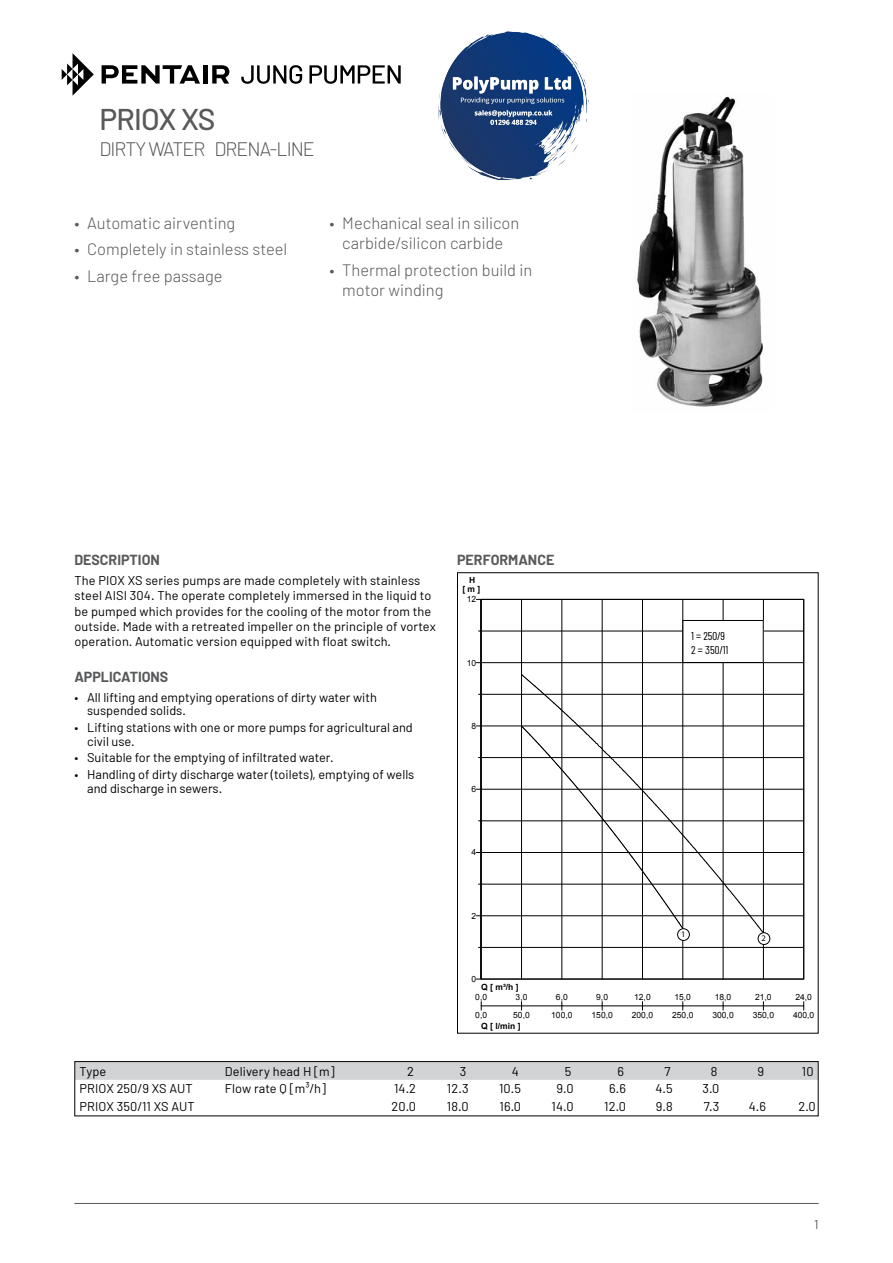
<style>
.page{position:relative;width:893px;height:1263px;background:#fff}
.page>*{position:absolute;margin:0;border:0;box-sizing:border-box;transform-origin:0 0}
.t1{font:500 30px "Barlow";letter-spacing:-.025em;color:#58595b}
.t2{font:300 19.5px "Barlow";letter-spacing:-.05em;color:#58595b}
.t3{font:300 16.5px/20.2px "Barlow";color:#58595b;text-align:center}
.t4{font:700 14.25px "Barlow";color:#58595b}
.t5{font:12.75px/15.3px "Barlow";letter-spacing:.005em;color:#000}
.t6{font:12.75px "Barlow";color:#58595b}
.t7{font:11.4px/13.6px "Barlow Condensed";color:#000}
.t8{font:8.55px "Arial";color:#000}
.t9{font:700 8.55px/9.8px "Arial";color:#000;text-align:center}
.t10{font:8.55px "Myriad Pro";color:#000}
.s1{font-weight:300}
</style>
<div class="page">
<hr style="left:74px;top:1203px;width:745px;height:1px;background:#58595b">
<img style="left:636px;top:96px;width:127px;height:311px">
<hr style="left:481px;top:1006px;width:323px;height:1px;background:#000">
<hr style="left:480px;top:599px;width:1px;height:380px;background:#000">
<hr style="left:521px;top:599px;width:1px;height:380px;background:#000">
<hr style="left:562px;top:599px;width:1px;height:380px;background:#000">
<hr style="left:602px;top:599px;width:1px;height:380px;background:#000">
<hr style="left:642px;top:599px;width:1px;height:380px;background:#000">
<hr style="left:682px;top:599px;width:1px;height:380px;background:#000">
<hr style="left:723px;top:599px;width:1px;height:380px;background:#000">
<hr style="left:763px;top:599px;width:1px;height:380px;background:#000">
<hr style="left:481px;top:979px;width:323px;height:1px;background:#000">
<hr style="left:481px;top:947px;width:323px;height:1px;background:#000">
<hr style="left:481px;top:915px;width:323px;height:1px;background:#000">
<hr style="left:481px;top:884px;width:323px;height:1px;background:#000">
<hr style="left:481px;top:852px;width:323px;height:1px;background:#000">
<hr style="left:481px;top:820px;width:323px;height:1px;background:#000">
<hr style="left:481px;top:789px;width:323px;height:1px;background:#000">
<hr style="left:481px;top:757px;width:323px;height:1px;background:#000">
<hr style="left:481px;top:726px;width:323px;height:1px;background:#000">
<hr style="left:481px;top:694px;width:323px;height:1px;background:#000">
<hr style="left:481px;top:662px;width:323px;height:1px;background:#000">
<hr style="left:481px;top:631px;width:323px;height:1px;background:#000">
<div style="left:481px;top:599px;width:323px;height:380px;border:1px solid #000"></div>
<svg style="left:520px;top:674px;width:245px;height:260px"></svg>
<div style="left:678px;top:929px;width:11px;height:11px;background:#fff;border-radius:50%"></div>
<div style="left:677px;top:928px;width:13px;height:13px;border:1px solid #000;border-radius:50%"></div>
<div style="left:758px;top:933px;width:12px;height:11px;background:#fff;border-radius:50%"></div>
<div style="left:758px;top:932px;width:12px;height:13px;border:1px solid #000;border-radius:50%"></div>
<div style="left:683px;top:620px;width:80px;height:42px;background:#fff"></div>
<div style="left:683px;top:620px;width:80px;height:43px;border:1px solid #000"></div>
<div style="left:76px;top:1063px;width:741px;height:17px;background:#d1d3d4"></div>
<div style="left:74px;top:1061px;width:745px;height:55px;border:1px solid #000"></div>
<svg style="left:241px;top:65px;width:61px;height:19px"></svg>
<svg style="left:309px;top:65px;width:92px;height:19px"></svg>
<svg style="left:62px;top:53px;width:32px;height:43px"></svg>
<svg style="left:102px;top:65px;width:98px;height:19px"></svg>
<hr style="left:203px;top:65px;width:4px;height:19px;background:#000">
<svg style="left:212px;top:65px;width:17px;height:19px"></svg>
<img style="left:439px;top:32px;width:150px;height:148px">
<h1 class="t1" style="left:99px;top:101px;width:118px">PRIOX XS</h1>
<h2 class="t2" style="left:99px;top:136px;width:217px">DIRTY WATER DRENA-LINE</h2>
<p class="t3" style="left:74px;top:213px;width:162px">• Automatic airventing</p>
<p class="t3" style="left:74px;top:239px;width:214px">• Completely in stainless steel</p>
<p class="t3" style="left:74px;top:265px;width:150px">• Large free passage</p>
<p class="t3" style="left:330px;top:213px;width:191px">• Mechanical seal in silicon carbide/silicon carbide</p>
<p class="t3" style="left:342px;top:259px;width:191px;text-align:left;text-indent:-13px">• Thermal protection build in motor winding</p>
<p class="t4" style="left:74px;top:551px;width:87px">DESCRIPTION</p>
<p class="t4" style="left:457px;top:551px;width:99px">PERFORMANCE</p>
<p class="t5" style="left:74px;top:572px;width:363px">The PIOX XS series pumps are made completely with stainless steel AISI 304. The operate completely immersed in the liquid to be pumped which provides for the cooling of the motor from the outside. Made with a retreated impeller on the principle of vortex operation. Automatic version equipped with float switch.</p>
<p class="t4" style="left:74px;top:668px;width:95px">APPLICATIONS</p>
<p class="t5" style="left:87px;top:690px;width:291px;line-height:13.5px;text-indent:-13px"><span class="s1">•</span> All lifting and emptying operations of dirty water with suspended solids.</p>
<p class="t5" style="left:87px;top:720px;width:327px;line-height:13.5px;text-indent:-13px"><span class="s1">•</span> Lifting stations with one or more pumps for agricultural and civil use.</p>
<p class="t5" style="left:74px;top:750px;width:261px"><span class="s1">•</span> Suitable for the emptying of infiltrated water.</p>
<p class="t5" style="left:87px;top:768px;width:329px;line-height:13.5px;text-indent:-13px"><span class="s1">•</span> Handling of dirty discharge water (toilets), emptying of wells and discharge in sewers.</p>
<p class="t9" style="left:462px;top:575px;width:19px">H [m]</p>
<p class="t8" style="left:467px;top:594px;width:11px">12</p>
<p class="t8" style="left:467px;top:657px;width:11px">10</p>
<p class="t8" style="left:471px;top:720px;width:6px">8</p>
<p class="t8" style="left:471px;top:783px;width:6px">6</p>
<p class="t8" style="left:471px;top:847px;width:6px">4</p>
<p class="t8" style="left:471px;top:910px;width:6px">2</p>
<p class="t7" style="left:691px;top:629px;width:39px">1 = 250/9<br>2 = 350/11</p>
<p class="t10" style="left:681px;top:929px;width:6px">1</p>
<p class="t10" style="left:762px;top:933px;width:6px">2</p>
<p class="t8" style="left:471px;top:973px;width:6px">0</p>
<p class="t9" style="left:481px;top:983px;width:39px">Q [ m³/h ]</p>
<p class="t8" style="left:475px;top:1009px;width:13px">0,0</p>
<p class="t8" style="left:513px;top:1009px;width:18px">50,0</p>
<p class="t8" style="left:551px;top:1009px;width:23px">100,0</p>
<p class="t8" style="left:591px;top:1009px;width:23px">150,0</p>
<p class="t8" style="left:632px;top:1009px;width:23px">200,0</p>
<p class="t8" style="left:672px;top:1009px;width:23px">250,0</p>
<p class="t8" style="left:712px;top:1009px;width:23px">300,0</p>
<p class="t8" style="left:753px;top:1009px;width:23px">350,0</p>
<p class="t8" style="left:793px;top:1009px;width:23px">400,0</p>
<p class="t8" style="left:475px;top:991px;width:13px">0,0</p>
<p class="t8" style="left:516px;top:991px;width:13px">3,0</p>
<p class="t8" style="left:556px;top:991px;width:13px">6,0</p>
<p class="t8" style="left:596px;top:991px;width:13px">9,0</p>
<p class="t8" style="left:634px;top:991px;width:18px">12,0</p>
<p class="t8" style="left:674px;top:991px;width:18px">15,0</p>
<p class="t8" style="left:715px;top:991px;width:18px">18,0</p>
<p class="t8" style="left:755px;top:991px;width:18px">21,0</p>
<p class="t8" style="left:795px;top:991px;width:18px">24,0</p>
<p class="t9" style="left:481px;top:1021px;width:41px">Q [ l/min ]</p>
<p class="t5" style="left:79px;top:1063px;width:28px">Type</p>
<p class="t5" style="left:225px;top:1063px;width:111px">Delivery head H [m]</p>
<p class="t5" style="left:407px;top:1063px;width:8px">2</p>
<p class="t5" style="left:460px;top:1063px;width:8px">3</p>
<p class="t5" style="left:512px;top:1063px;width:9px">4</p>
<p class="t5" style="left:565px;top:1063px;width:8px">5</p>
<p class="t5" style="left:617px;top:1063px;width:8px">6</p>
<p class="t5" style="left:665px;top:1063px;width:8px">7</p>
<p class="t5" style="left:711px;top:1063px;width:8px">8</p>
<p class="t5" style="left:757px;top:1063px;width:8px">9</p>
<p class="t5" style="left:802px;top:1063px;width:13px">10</p>
<p class="t5" style="left:79px;top:1081px;width:115px">PRIOX 250/9 XS AUT</p>
<p class="t5" style="left:225px;top:1081px;width:103px">Flow rate Q [m³/h]</p>
<p class="t5" style="left:394px;top:1081px;width:24px">14.2</p>
<p class="t5" style="left:447px;top:1081px;width:23px">12.3</p>
<p class="t5" style="left:499px;top:1081px;width:24px">10.5</p>
<p class="t5" style="left:556px;top:1081px;width:19px">9.0</p>
<p class="t5" style="left:609px;top:1081px;width:18px">6.6</p>
<p class="t5" style="left:655px;top:1081px;width:19px">4.5</p>
<p class="t5" style="left:702px;top:1081px;width:19px">3.0</p>
<p class="t5" style="left:79px;top:1099px;width:117px">PRIOX 350/11 XS AUT</p>
<p class="t5" style="left:391px;top:1099px;width:26px">20.0</p>
<p class="t5" style="left:447px;top:1099px;width:23px">18.0</p>
<p class="t5" style="left:499px;top:1099px;width:23px">16.0</p>
<p class="t5" style="left:552px;top:1099px;width:24px">14.0</p>
<p class="t5" style="left:604px;top:1099px;width:23px">12.0</p>
<p class="t5" style="left:656px;top:1099px;width:19px">9.8</p>
<p class="t5" style="left:704px;top:1099px;width:17px">7.3</p>
<p class="t5" style="left:749px;top:1099px;width:19px">4.6</p>
<p class="t5" style="left:798px;top:1099px;width:19px">2.0</p>
<p class="t6" style="left:814px;top:1216px;width:6px">1</p>
</div>
